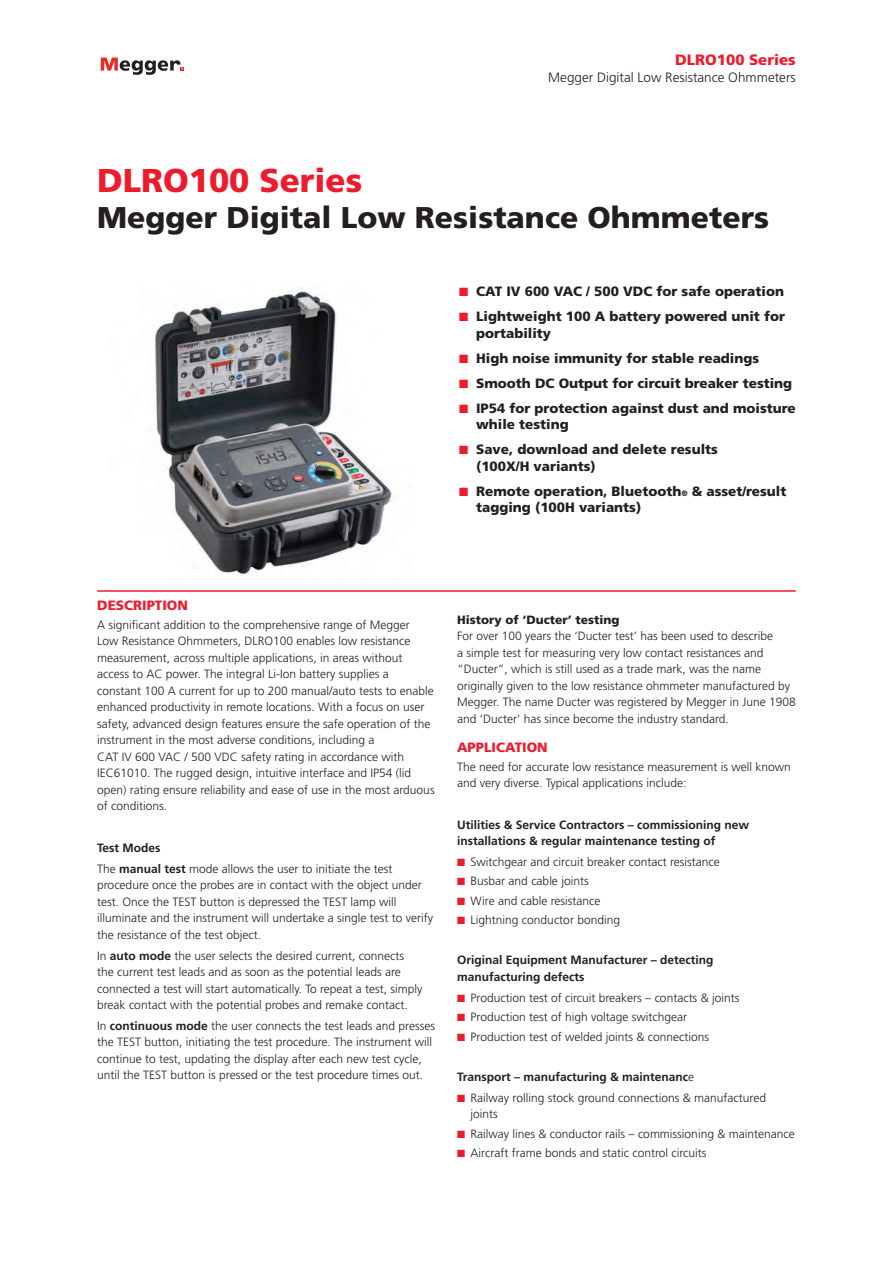
<style>
.page{position:relative;width:893px;height:1263px;background:#fff}
.page>*{position:absolute;margin:0;border:0;box-sizing:border-box;transform-origin:0 0}
.t1{font:900 33px "Frutiger LT Std";color:#ee1b2c}
.t2{font:900 30px "Frutiger LT Std";color:#231f20}
.t3{font:900 15px "Frutiger LT Std";color:#ee1b2c}
.t4{font:900 13.5px/16.5px "Frutiger LT Std";color:#231f20}
.t5{font:300 13.5px "Frutiger LT Std";color:#231f20}
.t6{font:900 13.5px "Frutiger LT Std";color:#ee1b2c}
.t7{font:300 12px/16.5px "Frutiger LT Std";color:#231f20}
.t8{font:700 12px/16.5px "Frutiger LT Std";color:#231f20}
.t9{font:900 12px "Frutiger LT Std";color:#231f20}
.s1{color:#ee1b2c}
.s2{font-size:7.8px}
.s3{font-weight:700}
.s4{font-weight:300}
</style>
<div class="page">
<hr style="left:97px;top:590px;width:699px;height:2px;background:#ee1b2c">
<svg style="left:101px;top:58px;width:83px;height:17px"></svg>
<img style="left:154px;top:287px;width:238px;height:288px">
<p class="t3" style="left:675px;top:51px;width:122px">DLRO100 Series</p>
<p class="t5" style="left:548px;top:70px;width:249px">Megger Digital Low Resistance Ohmmeters</p>
<h1 class="t1" style="left:97px;top:160px;width:267px">DLRO100 Series</h1>
<h2 class="t2" style="left:97px;top:199px;width:673px">Megger Digital Low Resistance Ohmmeters</h2>
<p class="t4" style="left:459px;top:283px;width:326px"><span class="s1">■</span> CAT IV 600 VAC / 500 VDC for safe operation</p>
<p class="t4" style="left:476px;top:308px;width:310px;text-indent:-17px"><span class="s1">■</span> Lightweight 100 A battery powered unit for portability</p>
<p class="t4" style="left:459px;top:350px;width:302px"><span class="s1">■</span> High noise immunity for stable readings</p>
<p class="t4" style="left:459px;top:375px;width:335px"><span class="s1">■</span> Smooth DC Output for circuit breaker testing</p>
<p class="t4" style="left:476px;top:400px;width:321px;text-indent:-17px"><span class="s1">■</span> IP54 for protection against dust and moisture while testing</p>
<p class="t4" style="left:476px;top:441px;width:243px;text-indent:-17px"><span class="s1">■</span> Save, download and delete results (100X/H variants)</p>
<p class="t4" style="left:476px;top:483px;width:312px;text-indent:-17px"><span class="s1">■</span> Remote operation, Bluetooth<span class="s2">®</span> &amp; asset/result tagging (100H variants)</p>
<p class="t6" style="left:97px;top:597px;width:92px">DESCRIPTION</p>
<p class="t7" style="left:97px;top:617px;width:339px">A significant addition to the comprehensive range of Megger<br>Low Resistance Ohmmeters, DLRO100 enables low resistance measurement, across multiple applications, in areas without access to AC power. The integral Li-Ion battery supplies a constant 100 A current for up to 200 manual/auto tests to enable enhanced productivity in remote locations. With a focus on user safety, advanced design features ensure the safe operation of the instrument in the most adverse conditions, including a<br>CAT IV 600 VAC / 500 VDC safety rating in accordance with IEC61010. The rugged design, intuitive interface and IP54 (lid open) rating ensure reliability and ease of use in the most arduous of conditions.</p>
<p class="t7" style="left:97px;top:838px;width:297px;line-height:20.7px"><span class="s3">Test Modes<br></span>The <span class="s3">manual test</span> mode allows the user to initiate the test</p>
<p class="t7" style="left:97px;top:877px;width:338px">procedure once the probes are in contact with the object under test. Once the TEST button is depressed the TEST lamp will illuminate and the instrument will undertake a single test to verify the resistance of the test object.</p>
<p class="t7" style="left:97px;top:947px;width:327px">In <span class="s3">auto mode</span> the user selects the desired current, connects the current test leads and as soon as the potential leads are connected a test will start automatically. To repeat a test, simply break contact with the potential probes and remake contact.</p>
<p class="t7" style="left:97px;top:1017px;width:339px">In <span class="s3">continuous mode</span> the user connects the test leads and presses the TEST button, initiating the test procedure. The instrument will continue to test, updating the display after each new test cycle, until the TEST button is pressed or the test procedure times out.</p>
<p class="t9" style="left:457px;top:612px;width:164px">History of ‘Ducter’ testing</p>
<p class="t7" style="left:457px;top:628px;width:340px">For over 100 years the ‘Ducter test’ has been used to describe<br>a simple test for measuring very low contact resistances and “Ducter”, which is still used as a trade mark, was the name originally given to the low resistance ohmmeter manufactured by Megger. The name Ducter was registered by Megger in June 1908 and ‘Ducter’ has since become the industry standard.</p>
<p class="t6" style="left:457px;top:739px;width:92px">APPLICATION</p>
<p class="t7" style="left:457px;top:758px;width:335px">The need for accurate low resistance measurement is well known and very diverse. Typical applications include:</p>
<p class="t8" style="left:457px;top:816px;width:294px">Utilities &amp; Service Contractors – commissioning new installations &amp; regular maintenance testing of</p>
<p class="t7" style="left:457px;top:853px;width:264px"><span class="s1">■</span> Switchgear and circuit breaker contact resistance</p>
<p class="t7" style="left:457px;top:873px;width:133px"><span class="s1">■</span> Busbar and cable joints</p>
<p class="t7" style="left:457px;top:892px;width:145px"><span class="s1">■</span> Wire and cable resistance</p>
<p class="t7" style="left:457px;top:912px;width:164px"><span class="s1">■</span> Lightning conductor bonding</p>
<p class="t8" style="left:457px;top:952px;width:258px">Original Equipment Manufacturer – detecting manufacturing defects</p>
<p class="t7" style="left:457px;top:989px;width:284px"><span class="s1">■</span> Production test of circuit breakers – contacts &amp; joints</p>
<p class="t7" style="left:457px;top:1009px;width:231px"><span class="s1">■</span> Production test of high voltage switchgear</p>
<p class="t7" style="left:457px;top:1028px;width:253px"><span class="s1">■</span> Production test of welded joints &amp; connections</p>
<p class="t8" style="left:457px;top:1068px;width:238px">Transport – manufacturing &amp; maintenanc<span class="s4">e</span></p>
<p class="t7" style="left:471px;top:1089px;width:297px;text-indent:-13px"><span class="s1">■</span> Railway rolling stock ground connections &amp; manufactured joints</p>
<p class="t7" style="left:457px;top:1125px;width:339px"><span class="s1">■</span> Railway lines &amp; conductor rails – commissioning &amp; maintenance</p>
<p class="t7" style="left:457px;top:1145px;width:251px"><span class="s1">■</span> Aircraft frame bonds and static control circuits</p>
</div>
